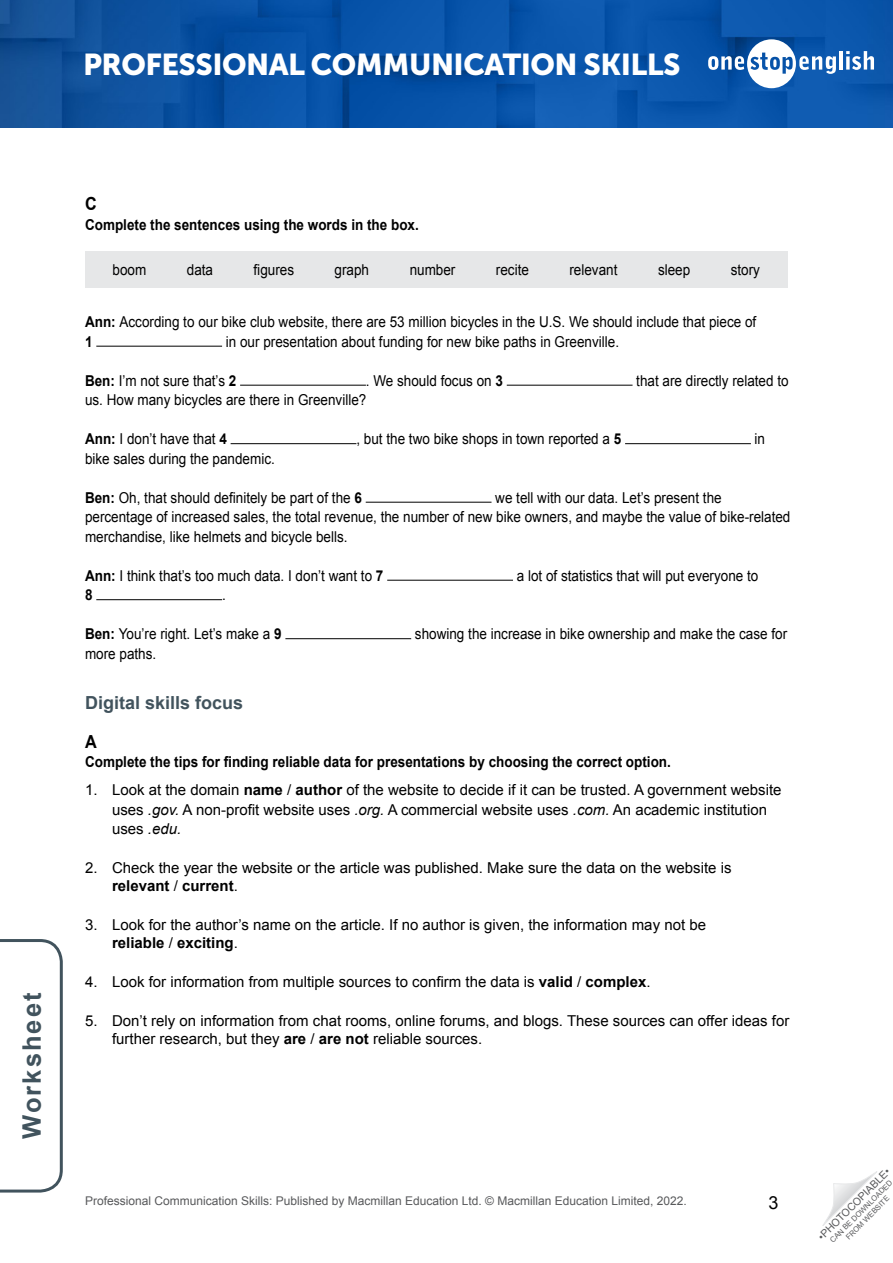
<style>
.page{position:relative;width:893px;height:1263px;background:#fff}
.page>*{position:absolute;margin:0;border:0;box-sizing:border-box;transform-origin:0 0}
.t1{font:30px "Museo Sans 900";letter-spacing:-.015em;color:#fff}
.t2{font:700 25.5px "Arial";letter-spacing:.08em;color:#41535d}
.TN__Title{font:700 18px "Arial";color:#41535d}
.TN__Body_alpha_text{font:700 18px "Arial";color:#000;scale:.9 1}
.t3{font:18px "Arial";color:#000}
.TN__Body_text{font:15px/19.5px "Arial";color:#000;scale:.9 1}
.TN__Body_text-2{font:15px/18px "Arial";color:#000}
.TN__Body_text_Intro{font:700 15px "Arial";color:#000;scale:.9 1}
.TN__Body_text-3{font:700 15px "Arial";color:#000;scale:.9 1}
.t4{font:12px "Arial";color:#58595b}
.t5{font:10.5px "Arial";color:#58595b}
.t6{font:7.5px/9px "Arial";color:#58595b;text-align:center}
.s1{font-weight:700}
.s2{font-style:italic}
</style>
<div class="page">
<svg style="left:822px;top:1171px;width:55px;height:55px"></svg>
<img style="left:0;top:0;width:893px;height:128px">
<svg style="left:708px;top:39px;width:128px;height:49px"></svg>
<hr style="left:839px;top:51px;width:4px;height:19px;background:#fff">
<svg style="left:846px;top:51px;width:28px;height:19px"></svg>
<svg style="left:0;top:939px;width:63px;height:254px"></svg>
<div style="left:85px;top:251px;width:703px;height:37px;background:#e6e7e8"></div>
<hr style="left:96px;top:346px;width:126px;height:1px;background:#000">
<hr style="left:240px;top:385px;width:126px;height:1px;background:#000">
<hr style="left:507px;top:385px;width:126px;height:1px;background:#000">
<hr style="left:231px;top:443px;width:125px;height:1px;background:#000">
<hr style="left:625px;top:443px;width:126px;height:1px;background:#000">
<hr style="left:366px;top:502px;width:125px;height:1px;background:#000">
<hr style="left:387px;top:580px;width:126px;height:1px;background:#000">
<hr style="left:96px;top:599px;width:126px;height:1px;background:#000">
<hr style="left:285px;top:638px;width:126px;height:1px;background:#000">
<h1 class="t1" style="left:83px;top:47px;width:599px">PROFESSIONAL COMMUNICATION SKILLS</h1>
<h2 class="t2" style="left:15px;top:1139px;width:148px;rotate:-90deg">Worksheet</h2>
<p class="TN__Body_alpha_text" style="left:85px;top:192px;width:14px">C</p>
<p class="TN__Body_text_Intro" style="left:85px;top:214px;width:372px">Complete the sentences using the words in the box.</p>
<p class="TN__Body_text" style="left:113px;top:260px;width:39px">boom</p>
<p class="TN__Body_text" style="left:187px;top:260px;width:31px">data</p>
<p class="TN__Body_text" style="left:254px;top:260px;width:47px">figures</p>
<p class="TN__Body_text" style="left:335px;top:260px;width:40px">graph</p>
<p class="TN__Body_text" style="left:410px;top:260px;width:52px">number</p>
<p class="TN__Body_text" style="left:496px;top:260px;width:38px">recite</p>
<p class="TN__Body_text" style="left:569px;top:260px;width:55px">relevant</p>
<p class="TN__Body_text" style="left:658px;top:260px;width:37px">sleep</p>
<p class="TN__Body_text" style="left:731px;top:260px;width:34px">story</p>
<p class="TN__Body_text" style="left:85px;top:312px;width:747px"><span class="s1">Ann:</span> According to our bike club website, there are 53 million bicycles in the U.S. We should include that piece of<br><span class="s1">1</span></p>
<p class="TN__Body_text" style="left:226px;top:332px;width:438px">in our presentation about funding for new bike paths in Greenville.</p>
<p class="TN__Body_text" style="left:85px;top:371px;width:170px"><span class="s1">Ben:</span> I’m not sure that’s <span class="s1">2</span></p>
<p class="TN__Body_text" style="left:366px;top:371px;width:154px">. We should focus on <span class="s1">3</span></p>
<p class="TN__Body_text" style="left:636px;top:371px;width:171px">that are directly related to</p>
<p class="TN__Body_text" style="left:85px;top:390px;width:314px">us. How many bicycles are there in Greenville?</p>
<p class="TN__Body_text" style="left:85px;top:429px;width:159px"><span class="s1">Ann:</span> I don’t have that <span class="s1">4</span></p>
<p class="TN__Body_text" style="left:356px;top:429px;width:296px">, but the two bike shops in town reported a <span class="s1">5</span></p>
<p class="TN__Body_text" style="left:755px;top:429px;width:13px">in</p>
<p class="TN__Body_text" style="left:85px;top:449px;width:212px">bike sales during the pandemic.</p>
<p class="TN__Body_text" style="left:85px;top:488px;width:309px"><span class="s1">Ben:</span> Oh, that should definitely be part of the <span class="s1">6</span></p>
<p class="TN__Body_text" style="left:85px;top:488px;width:785px;text-indent:410px">we tell with our data. Let’s present the percentage of increased sales, the total revenue, the number of new bike owners, and maybe the value of bike-related merchandise, like helmets and bicycle bells.</p>
<p class="TN__Body_text" style="left:85px;top:566px;width:333px"><span class="s1">Ann:</span> I think that’s too much data. I don’t want to <span class="s1">7</span></p>
<p class="TN__Body_text" style="left:517px;top:566px;width:270px">a lot of statistics that will put everyone to</p>
<p class="TN__Body_text-3" style="left:85px;top:585px;width:10px">8</p>
<p class="TN__Body_text" style="left:222px;top:585px;width:6px">.</p>
<p class="TN__Body_text" style="left:85px;top:624px;width:220px"><span class="s1">Ben:</span> You’re right. Let’s make a <span class="s1">9</span></p>
<p class="TN__Body_text" style="left:415px;top:624px;width:415px">showing the increase in bike ownership and make the case for</p>
<p class="TN__Body_text" style="left:85px;top:644px;width:81px">more paths.</p>
<p class="TN__Title" style="left:85px;top:690px;width:160px">Digital skills focus</p>
<p class="TN__Body_alpha_text" style="left:85px;top:729px;width:14px">A</p>
<p class="TN__Body_text_Intro" style="left:85px;top:752px;width:652px">Complete the tips for finding reliable data for presentations by choosing the correct option.</p>
<p class="TN__Body_text-2" style="left:112px;top:780px;width:671px;line-height:19.5px;text-indent:-27px">1. Look at the domain <span class="s1">name</span> / <span class="s1">author</span> of the website to decide if it can be trusted. A government website uses <span class="s2">.gov.</span> A non-profit website uses <span class="s2">.org.</span> A commercial website uses <span class="s2">.com.</span> An academic institution uses <span class="s2">.edu.</span></p>
<p class="TN__Body_text-2" style="left:112px;top:859px;width:621px;text-indent:-27px">2. Check the year the website or the article was published. Make sure the data on the website is <span class="s1">relevant</span> / <span class="s1">current</span>.</p>
<p class="TN__Body_text-2" style="left:112px;top:916px;width:595px;text-indent:-27px">3. Look for the author’s name on the article. If no author is given, the information may not be <span class="s1">reliable</span> / <span class="s1">exciting</span>.</p>
<p class="TN__Body_text-2" style="left:85px;top:973px;width:567px">4. Look for information from multiple sources to confirm the data is <span class="s1">valid</span> / <span class="s1">complex</span>.</p>
<p class="TN__Body_text-2" style="left:112px;top:1012px;width:679px;text-indent:-27px">5. Don’t rely on information from chat rooms, online forums, and blogs. These sources can offer ideas for further research, but they <span class="s1">are</span> / <span class="s1">are not</span> reliable sources.</p>
<p class="t4" style="left:85px;top:1193px;width:603px">Professional Communication Skills: Published by Macmillan Education Ltd. © Macmillan Education Limited, 2022.</p>
<p class="t3" style="left:769px;top:1191px;width:12px">3</p>
<p class="t5" style="left:815px;top:1233px;width:99px;rotate:-45deg">•PHOTOCOPIABLE•</p>
<p class="t6" style="left:828px;top:1238px;width:86px;rotate:-45deg">CAN BE DOWNLOADED<br>FROM WEBSITE</p>
</div>
